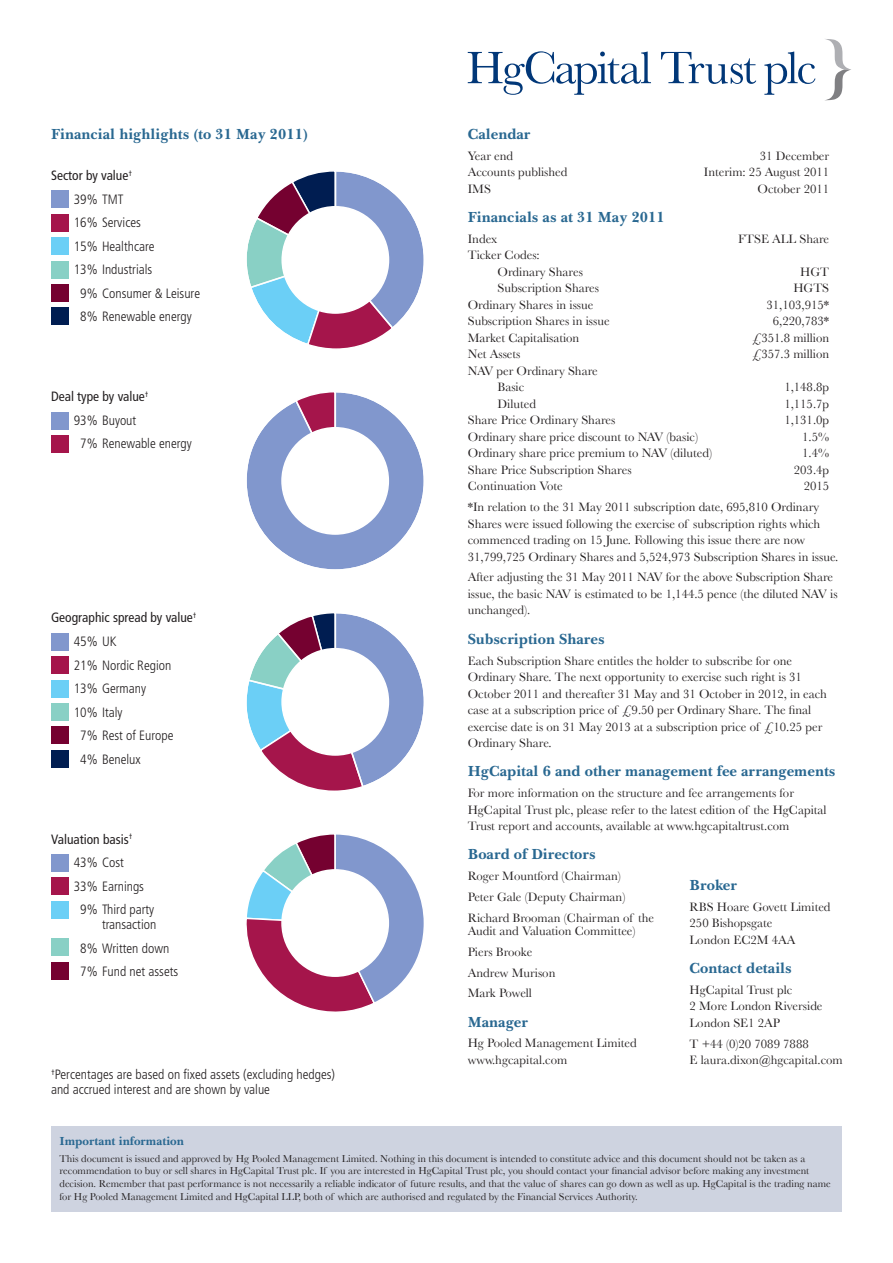
<style>
.page{position:relative;width:893px;height:1263px;background:#fff}
.page>*{position:absolute;margin:0;border:0;box-sizing:border-box;transform-origin:0 0}
.t1{font:700 15px "Baskerville BT";color:#296891}
.t2{font:300 condensed 13.5px/23.5px "Frutiger";color:#231f20}
.t3{font:condensed 13.5px "Frutiger";color:#231f20}
.t4{font:12.75px/16.5px "Baskerville";color:#231f20}
.t5{font:700 12px "Baskerville BT";color:#296891}
.t6{font:10.5px/12.8px "Baskerville";color:#231f20}
</style>
<div class="page">
<div style="left:51px;top:1127px;width:791px;height:85px;background:#ced3e0"></div>
<svg style="left:825px;top:39px;width:26px;height:61px"></svg>
<svg style="left:468px;top:51px;width:183px;height:44px"></svg>
<svg style="left:661px;top:52px;width:95px;height:32px"></svg>
<svg style="left:764px;top:52px;width:51px;height:43px"></svg>
<div style="left:51px;top:191px;width:17px;height:17px;background:#8197cd"></div>
<div style="left:51px;top:214px;width:17px;height:17px;background:#a5154b"></div>
<div style="left:51px;top:238px;width:17px;height:17px;background:#6bcff6"></div>
<div style="left:51px;top:261px;width:17px;height:17px;background:#89d0c5"></div>
<div style="left:51px;top:284px;width:17px;height:18px;background:#750130"></div>
<div style="left:51px;top:308px;width:17px;height:17px;background:#001d51"></div>
<div style="left:51px;top:412px;width:17px;height:17px;background:#8197cd"></div>
<div style="left:51px;top:435px;width:17px;height:17px;background:#a5154b"></div>
<div style="left:51px;top:633px;width:17px;height:17px;background:#8197cd"></div>
<div style="left:51px;top:657px;width:17px;height:17px;background:#a5154b"></div>
<div style="left:51px;top:680px;width:17px;height:17px;background:#6bcff6"></div>
<div style="left:51px;top:703px;width:17px;height:17px;background:#89d0c5"></div>
<div style="left:51px;top:727px;width:17px;height:17px;background:#750130"></div>
<div style="left:51px;top:750px;width:17px;height:17px;background:#001d51"></div>
<div style="left:51px;top:854px;width:17px;height:17px;background:#8197cd"></div>
<div style="left:51px;top:878px;width:17px;height:17px;background:#a5154b"></div>
<div style="left:51px;top:901px;width:17px;height:17px;background:#6bcff6"></div>
<div style="left:51px;top:939px;width:17px;height:17px;background:#89d0c5"></div>
<div style="left:51px;top:962px;width:17px;height:17px;background:#750130"></div>
<svg style="left:246px;top:171px;width:178px;height:178px"></svg>
<div style="left:282px;top:207px;width:106px;height:106px;background:#fff;border-radius:50%"></div>
<div style="left:281px;top:206px;width:108px;height:108px;border:2px solid #fff;border-radius:50%"></div>
<svg style="left:247px;top:392px;width:177px;height:178px"></svg>
<div style="left:282px;top:428px;width:106px;height:106px;background:#fff;border-radius:50%"></div>
<div style="left:281px;top:427px;width:108px;height:108px;border:2px solid #fff;border-radius:50%"></div>
<svg style="left:246px;top:613px;width:178px;height:178px"></svg>
<div style="left:282px;top:649px;width:106px;height:106px;background:#fff;border-radius:50%"></div>
<div style="left:281px;top:648px;width:108px;height:108px;border:2px solid #fff;border-radius:50%"></div>
<svg style="left:246px;top:834px;width:178px;height:178px"></svg>
<div style="left:282px;top:870px;width:106px;height:106px;background:#fff;border-radius:50%"></div>
<div style="left:281px;top:869px;width:108px;height:108px;border:2px solid #fff;border-radius:50%"></div>
<p class="t1" style="left:51px;top:125px;width:258px">Financial highlights (to 31 May 2011)</p>
<p class="t1" style="left:468px;top:125px;width:64px">Calendar</p>
<p class="t4" style="left:468px;top:147px;width:47px">Year end</p>
<p class="t4" style="left:760px;top:147px;width:71px">31 December</p>
<p class="t4" style="left:468px;top:164px;width:101px">Accounts published</p>
<p class="t4" style="left:704px;top:164px;width:127px">Interim: 25 August 2011</p>
<p class="t4" style="left:468px;top:180px;width:25px">IMS</p>
<p class="t4" style="left:758px;top:180px;width:73px">October 2011</p>
<p class="t1" style="left:468px;top:208px;width:198px">Financials as at 31 May 2011</p>
<p class="t4" style="left:468px;top:230px;width:31px">Index</p>
<p class="t4" style="left:738px;top:230px;width:92px">FTSE ALL Share</p>
<p class="t4" style="left:497px;top:247px;width:87px;text-indent:-30px">Ticker Codes:<br>Ordinary Shares</p>
<p class="t3" style="left:51px;top:168px;width:83px">Sector by value<sup>†</sup></p>
<p class="t2" style="left:74px;top:187px;width:51px">39% TMT</p>
<p class="t2" style="left:74px;top:211px;width:68px">16% Services</p>
<p class="t2" style="left:74px;top:234px;width:82px">15% Healthcare</p>
<p class="t2" style="left:74px;top:258px;width:80px">13% Industrials</p>
<p class="t2" style="left:80px;top:281px;width:121px">9% Consumer &amp; Leisure</p>
<p class="t2" style="left:80px;top:305px;width:113px">8% Renewable energy</p>
<p class="t4" style="left:800px;top:263px;width:30px">HGT</p>
<p class="t4" style="left:497px;top:280px;width:103px">Subscription Shares</p>
<p class="t4" style="left:793px;top:280px;width:37px">HGTS</p>
<p class="t4" style="left:468px;top:296px;width:127px">Ordinary Shares in issue</p>
<p class="t4" style="left:766px;top:296px;width:64px">31,103,915*</p>
<p class="t4" style="left:468px;top:313px;width:143px">Subscription Shares in issue</p>
<p class="t4" style="left:773px;top:313px;width:58px">6,220,783*</p>
<p class="t4" style="left:468px;top:329px;width:113px">Market Capitalisation</p>
<p class="t4" style="left:752px;top:329px;width:78px">£351.8 million</p>
<p class="t4" style="left:468px;top:346px;width:54px">Net Assets</p>
<p class="t4" style="left:752px;top:346px;width:78px">£357.3 million</p>
<p class="t4" style="left:498px;top:362px;width:102px;text-indent:-30px">NAV per Ordinary Share<br>Basic</p>
<p class="t4" style="left:784px;top:379px;width:46px">1,148.8p</p>
<p class="t3" style="left:51px;top:389px;width:99px">Deal type by value<sup>†</sup></p>
<p class="t2" style="left:74px;top:409px;width:64px">93% Buyout</p>
<p class="t2" style="left:80px;top:432px;width:113px">7% Renewable energy</p>
<p class="t4" style="left:498px;top:395px;width:40px">Diluted</p>
<p class="t4" style="left:784px;top:395px;width:46px">1,115.7p</p>
<p class="t4" style="left:468px;top:412px;width:149px">Share Price Ordinary Shares</p>
<p class="t4" style="left:784px;top:412px;width:46px">1,131.0p</p>
<p class="t4" style="left:468px;top:428px;width:232px">Ordinary share price discount to NAV (basic)</p>
<p class="t4" style="left:802px;top:428px;width:29px">1.5%</p>
<p class="t4" style="left:468px;top:445px;width:246px">Ordinary share price premium to NAV (diluted)</p>
<p class="t4" style="left:802px;top:445px;width:29px">1.4%</p>
<p class="t4" style="left:468px;top:461px;width:165px">Share Price Subscription Shares</p>
<p class="t4" style="left:794px;top:461px;width:37px">203.4p</p>
<p class="t4" style="left:468px;top:478px;width:97px">Continuation Vote</p>
<p class="t4" style="left:468px;top:476px;width:363px;line-height:20.7px;text-indent:336px">2015 *In relation to the 31 May 2011 subscription date, 695,810 Ordinary</p>
<p class="t4" style="left:468px;top:515px;width:372px">Shares were issued following the exercise of subscription rights which commenced trading on 15 June. Following this issue there are now<br>31,799,725 Ordinary Shares and 5,524,973 Subscription Shares in issue.</p>
<p class="t4" style="left:468px;top:569px;width:371px">After adjusting the 31 May 2011 NAV for the above Subscription Share issue, the basic NAV is estimated to be 1,144.5 pence (the diluted NAV is unchanged).</p>
<p class="t1" style="left:468px;top:629px;width:138px">Subscription Shares</p>
<p class="t4" style="left:468px;top:652px;width:361px">Each Subscription Share entitles the holder to subscribe for one Ordinary Share. The next opportunity to exercise such right is 31<br>October 2011 and thereafter 31 May and 31 October in 2012, in each case at a subscription price of £9.50 per Ordinary Share. The final exercise date is on 31 May 2013 at a subscription price of £10.25 per Ordinary Share.</p>
<p class="t1" style="left:468px;top:762px;width:369px">HgCapital 6 and other management fee arrangements</p>
<p class="t4" style="left:468px;top:784px;width:360px">For more information on the structure and fee arrangements for<br>HgCapital Trust plc, please refer to the latest edition of the HgCapital<br>Trust report and accounts, available at www.hgcapitaltrust.com</p>
<p class="t1" style="left:468px;top:845px;width:129px">Board of Directors</p>
<p class="t4" style="left:468px;top:865px;width:188px;line-height:20.7px">Roger Mountford (Chairman)<br>Peter Gale (Deputy Chairman)<br>Richard Brooman (Chairman of the</p>
<p class="t4" style="left:468px;top:920px;width:169px;line-height:20.7px">Audit and Valuation Committee)<br>Piers Brooke<br>Andrew Murison<br>Mark Powell</p>
<p class="t1" style="left:468px;top:1012px;width:62px">Manager</p>
<p class="t4" style="left:468px;top:1035px;width:171px">Hg Pooled Management Limited www.hgcapital.com</p>
<p class="t3" style="left:51px;top:610px;width:147px">Geographic spread by value<sup>†</sup></p>
<p class="t2" style="left:74px;top:630px;width:44px">45% UK</p>
<p class="t2" style="left:74px;top:653px;width:99px">21% Nordic Region</p>
<p class="t2" style="left:74px;top:677px;width:74px">13% Germany</p>
<p class="t2" style="left:74px;top:700px;width:50px">10% Italy</p>
<p class="t2" style="left:80px;top:724px;width:95px">7% Rest of Europe</p>
<p class="t2" style="left:80px;top:747px;width:62px">4% Benelux</p>
<p class="t3" style="left:51px;top:831px;width:83px">Valuation basis<sup>†</sup></p>
<p class="t2" style="left:74px;top:851px;width:52px">43% Cost</p>
<p class="t2" style="left:74px;top:874px;width:72px">33% Earnings</p>
<p class="t2" style="left:80px;top:898px;width:75px">9% Third party</p>
<p class="t2" style="left:80px;top:913px;width:99px;text-indent:22px">transaction<br>8% Written down<br>7% Fund net assets</p>
<p class="t1" style="left:690px;top:876px;width:49px">Broker</p>
<p class="t4" style="left:690px;top:898px;width:143px">RBS Hoare Govett Limited<br>250 Bishopsgate<br>London EC2M 4AA</p>
<p class="t1" style="left:690px;top:959px;width:104px">Contact details</p>
<p class="t4" style="left:690px;top:981px;width:134px">HgCapital Trust plc<br>2 More London Riverside<br>London SE1 2AP</p>
<p class="t4" style="left:690px;top:1035px;width:155px">T +44 (0)20 7089 7888<br>E laura.dixon@hgcapital.com</p>
<p class="t2" style="left:51px;top:1067px;width:285px;line-height:15px"><sup>†</sup>Percentages are based on fixed assets (excluding hedges) and accrued interest and are shown by value</p>
<p class="t5" style="left:60px;top:1133px;width:126px">Important information</p>
<p class="t6" style="left:60px;top:1152px;width:773px">This document is issued and approved by Hg Pooled Management Limited. Nothing in this document is intended to constitute advice and this document should not be taken as a recommendation to buy or sell shares in HgCapital Trust plc. If you are interested in HgCapital Trust plc, you should contact your financial advisor before making any investment decision. Remember that past performance is not necessarily a reliable indicator of future results, and that the value of shares can go down as well as up. HgCapital is the trading name for Hg Pooled Management Limited and HgCapital LLP, both of which are authorised and regulated by the Financial Services Authority.</p>
</div>
